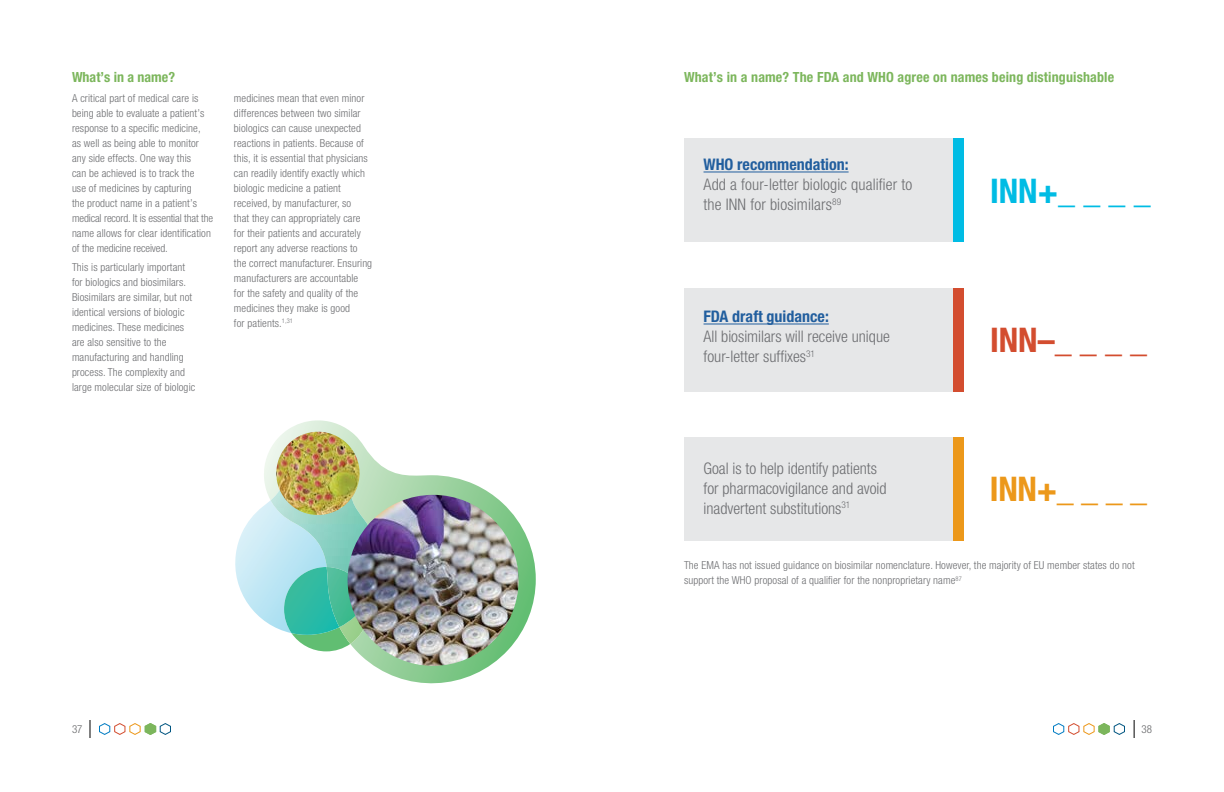
<style>
.page{position:relative;width:1224px;height:792px;background:#fff}
.page>*{position:absolute;margin:0;border:0;box-sizing:border-box;transform-origin:0 0}
.t1{font:700 condensed 34px "Helvetica Neue LT Pro";color:#ec981a}
.t2{font:700 condensed 34px "Helvetica Neue LT Pro";color:#00bce4}
.t3{font:700 condensed 34px "Helvetica Neue LT Pro";color:#d34d2f}
.t4{font:300 condensed 16px/20px "Helvetica Neue LT Pro";color:#6d6e71}
.t5{font:700 condensed 16px "Helvetica Neue LT Pro";color:#215e9e}
.t6{font:700 condensed 14px "Helvetica Neue LT Pro";letter-spacing:.01em;color:#7cb65c}
.t7{font:300 condensed 11px/15px "Helvetica Neue LT Pro";letter-spacing:.01em;color:#6d6e71}
.t8{font:300 condensed 11px "Helvetica Neue LT Pro";color:#636466}
</style>
<div class="page">
<svg style="left:1134px;top:720px;width:1px;height:18px"></svg>
<svg style="left:90px;top:720px;width:1px;height:18px"></svg>
<div style="left:684px;top:288px;width:269px;height:103px;background:#e6e7e8"></div>
<div style="left:684px;top:437px;width:269px;height:104px;background:#e6e7e8"></div>
<div style="left:684px;top:139px;width:269px;height:103px;background:#e6e7e8"></div>
<hr style="left:704px;top:172px;width:145px;height:1px;background:#215e9e">
<hr style="left:704px;top:324px;width:125px;height:1px;background:#215e9e">
<div style="left:953px;top:437px;width:10px;height:104px;background:#ec981a"></div>
<div style="left:953px;top:139px;width:10px;height:103px;background:#00bce4"></div>
<div style="left:953px;top:288px;width:10px;height:103px;background:#d34d2f"></div>
<svg style="left:264px;top:420px;width:272px;height:264px"></svg>
<img style="left:271px;top:463px;width:14px;height:37px">
<svg style="left:235px;top:500px;width:133px;height:151px"></svg>
<img style="left:327px;top:567px;width:34px;height:60px">
<img style="left:276px;top:432px;width:84px;height:83px;border-radius:42px">
<img style="left:348px;top:495px;width:171px;height:171px;border-radius:86px">
<svg style="left:99px;top:723px;width:72px;height:12px"></svg>
<svg style="left:1053px;top:723px;width:72px;height:12px"></svg>
<p class="t6" style="left:72px;top:69px;width:105px">What’s in a name?</p>
<p class="t7" style="left:72px;top:90px;width:143px">A critical part of medical care is being able to evaluate a patient’s response to a specific medicine,<br>as well as being able to monitor any side effects. One way this<br>can be achieved is to track the<br>use of medicines by capturing<br>the product name in a patient’s medical record. It is essential that the name allows for clear identification of the medicine received.</p>
<p class="t7" style="left:72px;top:260px;width:125px">This is particularly important for biologics and biosimilars.<br>Biosimilars are similar, but not identical versions of biologic medicines. These medicines are also sensitive to the manufacturing and handling process. The complexity and large molecular size of biologic</p>
<p class="t7" style="left:234px;top:90px;width:140px">medicines mean that even minor differences between two similar biologics can cause unexpected reactions in patients. Because of this, it is essential that physicians can readily identify exactly which biologic medicine a patient received, by manufacturer, so<br>that they can appropriately care for their patients and accurately report any adverse reactions to the correct manufacturer. Ensuring manufacturers are accountable<br>for the safety and quality of the medicines they make is good<br>for patients.<sup>1,31</sup></p>
<p class="t6" style="left:684px;top:69px;width:432px">What’s in a name? The FDA and WHO agree on names being distinguishable</p>
<h2 class="t5" style="left:704px;top:155px;width:147px">WHO recommendation:</h2>
<h2 class="t4" style="left:704px;top:175px;width:210px">Add a four-letter biologic qualifier to the INN for biosimilars<sup>89</sup></h2>
<h2 class="t5" style="left:704px;top:307px;width:127px">FDA draft guidance:</h2>
<h2 class="t4" style="left:704px;top:327px;width:188px">All biosimilars will receive unique four-letter suffixes<sup>31</sup></h2>
<h2 class="t4" style="left:704px;top:458px;width:185px">Goal is to help identify patients for pharmacovigilance and avoid inadvertent substitutions<sup>31</sup></h2>
<h1 class="t2" style="left:990px;top:170px;width:162px">INN+_ _ _ _</h1>
<h1 class="t3" style="left:990px;top:319px;width:159px">INN–_ _ _ _</h1>
<h1 class="t1" style="left:990px;top:469px;width:159px">INN+_ _ _ _</h1>
<p class="t7" style="left:684px;top:558px;width:452px">The EMA has not issued guidance on biosimilar nomenclature. However, the majority of EU member states do not support the WHO proposal of a qualifier for the nonproprietary name<sup>87</sup></p>
<p class="t8" style="left:72px;top:723px;width:12px">37</p>
<p class="t8" style="left:1141px;top:723px;width:12px">38</p>
</div>
